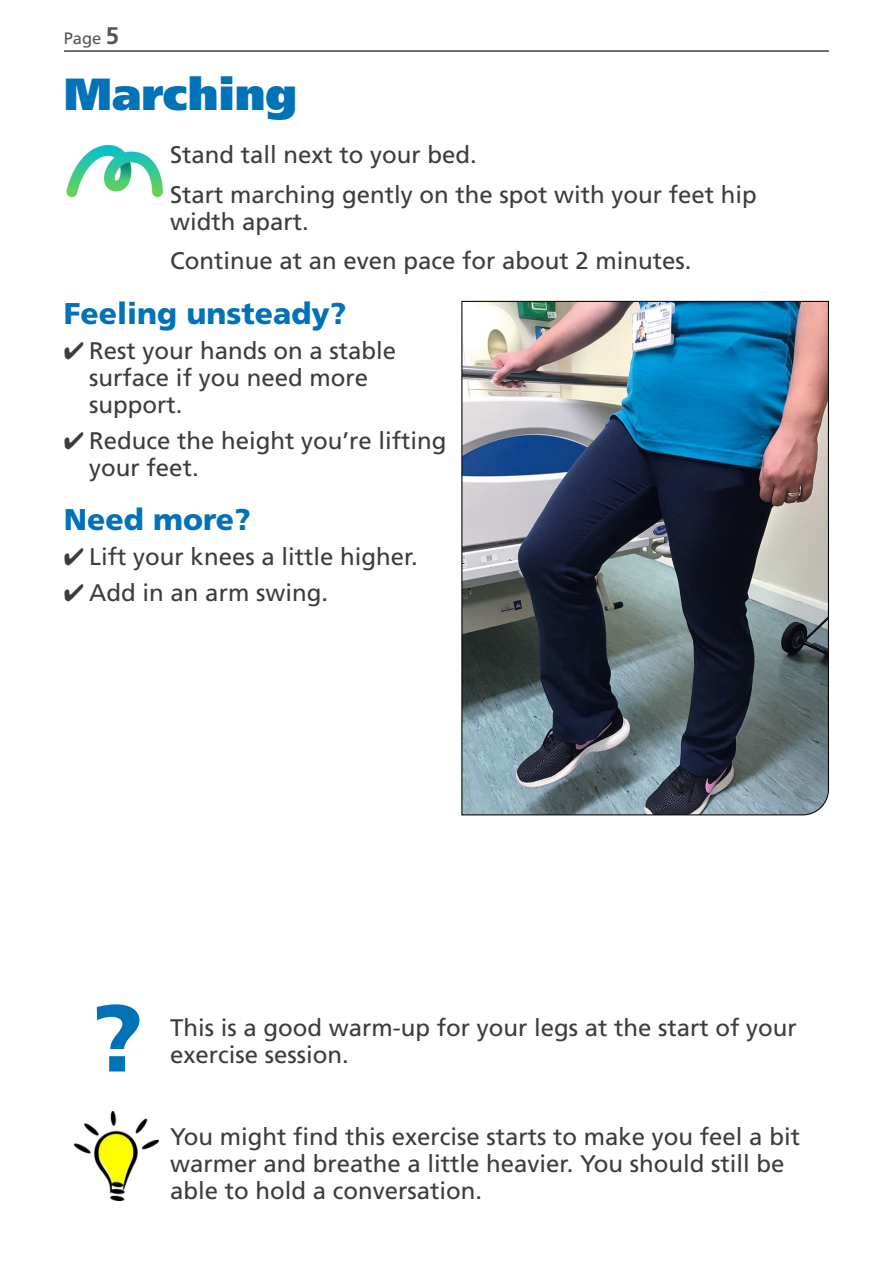
<style>
.page{position:relative;width:893px;height:1263px;background:#fff}
.page>*{position:absolute;margin:0;border:0;box-sizing:border-box;transform-origin:0 0}
.t1{font:900 94.5px "Frutiger LT Std";color:#0072b8}
.t2{font:900 45px "Frutiger LT Std";color:#0072b8}
.t3{font:900 30px "Frutiger LT Std";color:#0072b8}
.t4{font:24px/27px "Frutiger LT Std";color:#3c3c3b}
.t5{font:16.5px "Frutiger LT Std";color:#575756}
.s1{font-weight:700;font-size:24px}
</style>
<div class="page">
<hr style="left:64px;top:50px;width:765px;height:2px;background:#000">
<img style="left:66px;top:146px;width:97px;height:52px">
<img style="left:461px;top:300px;width:368px;height:516px">
<img style="left:75px;top:1111px;width:84px;height:90px">
<p class="t5" style="left:64px;top:28px;width:57px">Page <span class="s1">5</span></p>
<h2 class="t2" style="left:64px;top:67px;width:235px">Marching</h2>
<p class="t4" style="left:170px;top:135px;width:588px;line-height:39.8px">Stand tall next to your bed.<br>Start marching gently on the spot with your feet hip</p>
<p class="t4" style="left:170px;top:201px;width:523px;line-height:39.8px">width apart.<br>Continue at an even pace for about 2 minutes.</p>
<p class="t3" style="left:64px;top:295px;width:284px">Feeling unsteady?</p>
<p class="t4" style="left:89px;top:337px;width:308px;text-indent:-26px">✔ Rest your hands on a stable surface if you need more support.</p>
<p class="t4" style="left:89px;top:427px;width:359px;text-indent:-26px">✔ Reduce the height you’re lifting your feet.</p>
<p class="t3" style="left:64px;top:501px;width:189px">Need more?</p>
<p class="t4" style="left:64px;top:544px;width:356px">✔ Lift your knees a little higher.</p>
<p class="t4" style="left:64px;top:579px;width:266px">✔ Add in an arm swing.</p>
<h1 class="t1" style="left:91px;top:981px;width:54px">?</h1>
<p class="t4" style="left:170px;top:1015px;width:628px">This is a good warm-up for your legs at the start of your exercise session.</p>
<p class="t4" style="left:170px;top:1123px;width:631px">You might find this exercise starts to make you feel a bit warmer and breathe a little heavier. You should still be able to hold a conversation.</p>
</div>
